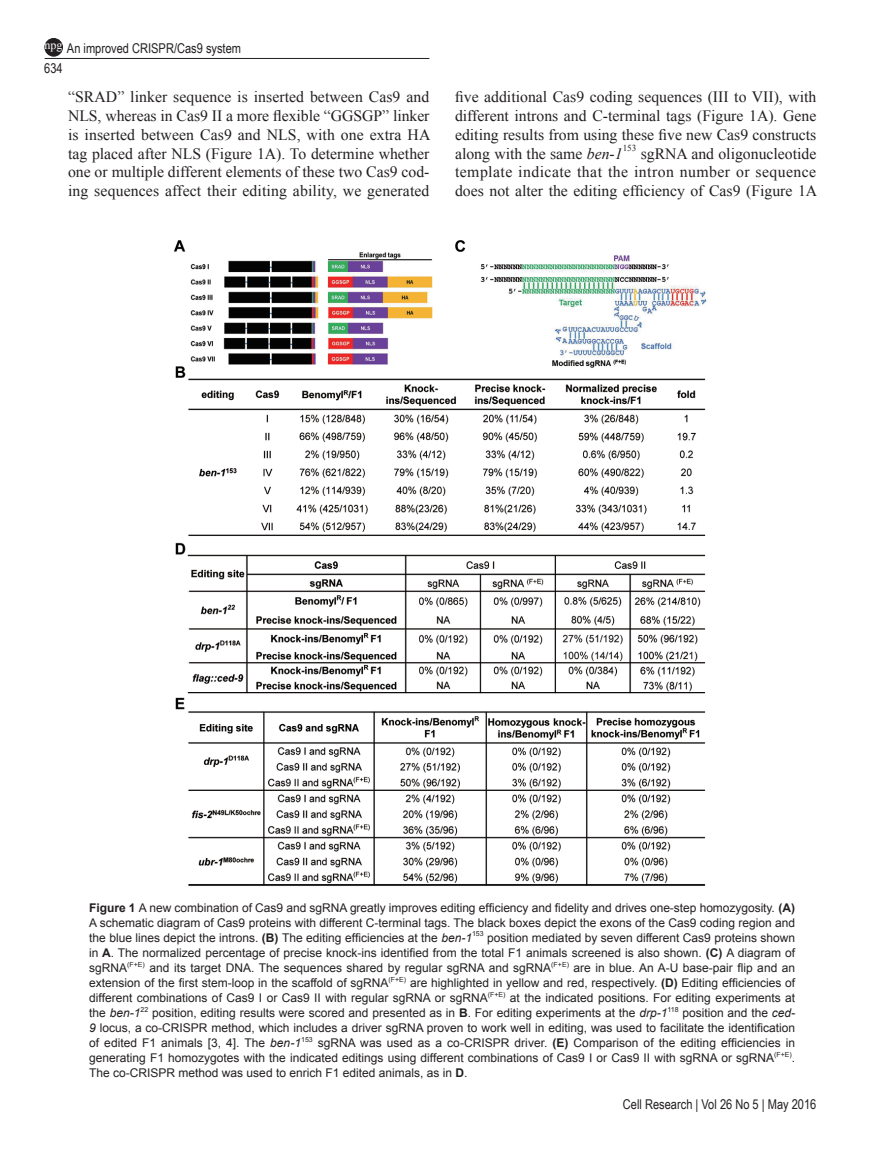
<style>
.page{position:relative;width:893px;height:1170px;background:#fff}
.page>*{position:absolute;margin:0;border:0;box-sizing:border-box;transform-origin:0 0}
.t1{font:15.75px/18.8px "Times New Roman PSMT2";letter-spacing:.01em;color:#231f20;text-align:justify}
.t2{font:15.75px/18.8px "Times New Roman";color:#231f20;text-align:justify}
.t3{font:15.75px/18.8px "Times New Roman PSMT2";letter-spacing:.03em;color:#231f20;text-align:right}
.t4{font:13.5px "Arial Narrow";color:#231f20}
.t5{font:12px/15px "Arial MT2";color:#231f20;text-align:justify}
.t6{font:italic 12px "Arial";color:#231f20}
.t7{font:12px "Arial";color:#231f20}
.t8{font:9.15px "Times New Roman PSMT2";color:#231f20}
.t9{font:7.05px "Arial MT2";color:#231f20}
.t10{font:7.05px "Arial";color:#231f20}
.s1{font-family:"Times New Roman PS Italic MT2"}
.s2{font-family:"Arial";font-weight:700}
.s3{font-family:"Arial";font-style:italic}
.s4{font-family:"Arial"}
.s5{font-family:"Arial MT2";font-style:normal}
</style>
<div class="page">
<hr style="left:45px;top:58px;width:384px;height:1px;background:#231f20">
<div style="left:45px;top:38px;width:17px;height:18px;background:#231f20;border-radius:50%"></div>
<div style="left:45px;top:38px;width:18px;height:18px;border:1px solid #231f20;border-radius:50%"></div>
<img style="left:175px;top:241px;width:533px;height:645px">
<p class="t4" style="left:45px;top:39px;width:198px"><sup>npg</sup> An improved CRISPR/Cas9 system</p>
<p class="t4" style="left:44px;top:58px;width:20px">634</p>
<h1 class="t1" style="left:68px;top:87px;width:363px">“SRAD” linker sequence is inserted between Cas9 and</h1>
<h1 class="t2" style="left:68px;top:106px;width:363px">NLS, whereas in Cas9 II a more flexible “GGSGP” linker</h1>
<h1 class="t1" style="left:68px;top:125px;width:364px">is inserted between Cas9 and NLS, with one extra HA tag placed after NLS (Figure 1A). To determine whether one or multiple different elements of these two Cas9 cod&shy;ing sequences affect their editing ability, we generated</h1>
<h1 class="t2" style="left:455px;top:87px;width:363px">five additional Cas9 coding sequences (III to VII), with different introns and C-terminal tags (Figure 1A). Gene editing results from using these five new Cas9 constructs</h1>
<h1 class="t1" style="left:455px;top:144px;width:169px">along with the same <span class="s1">ben-1</span></h1>
<p class="t8" style="left:623px;top:142px;width:15px">153</p>
<h1 class="t3" style="left:455px;top:144px;width:363px">sgRNA and oligonucleotide<br>template indicate that the intron number or sequence</h1>
<h1 class="t2" style="left:455px;top:181px;width:364px">does not alter the editing efficiency of Cas9 (Figure 1A</h1>
<p class="t5" style="left:89px;top:900px;width:707px"><span class="s2">Figure 1</span> A new combination of Cas9 and sgRNA greatly improves editing efficiency and fidelity and drives one-step homozygosity. <span class="s2">(A)<br></span>A schematic diagram of Cas9 proteins with different C-terminal tags. The black boxes depict the exons of the Cas9 coding region and the blue lines depict the introns. <span class="s2">(B)</span> The editing efficiencies at the <span class="s3">ben-1</span></p>
<p class="t10" style="left:472px;top:929px;width:13px">153</p>
<p class="t5" style="left:89px;top:930px;width:707px;text-align:right">position mediated by seven different Cas9 proteins shown<br><span class="s4">in</span> <span class="s2">A</span>. The normalized percentage of precise knock-ins identified from the total F1 animals screened is also shown. <span class="s2">(C)</span> <span class="s4">A diagram of</span></p>
<p class="t7" style="left:89px;top:960px;width:40px">sgRNA</p>
<p class="t9" style="left:127px;top:959px;width:19px">(F+E)</p>
<p class="t5" style="left:149px;top:960px;width:403px">and its target DNA. The sequences shared by regular sgRNA and sgRNA</p>
<p class="t9" style="left:551px;top:959px;width:19px">(F+E)</p>
<p class="t5" style="left:573px;top:960px;width:223px">are in blue. An A-U base-pair flip and an</p>
<p class="t5" style="left:89px;top:975px;width:301px">extension of the first stem-loop in the scaffold of sgRNA</p>
<p class="t9" style="left:389px;top:974px;width:19px">(F+E)</p>
<p class="t5" style="left:89px;top:975px;width:707px;text-indent:321px">are highlighted in yellow and red, respectively. <span class="s2">(D)</span> Editing efficiencies of different combinations of Cas9 I or Cas9 II with regular sgRNA or sgRNA</p>
<p class="t9" style="left:488px;top:989px;width:19px">(F+E)</p>
<p class="t5" style="left:510px;top:990px;width:287px">at the indicated positions. For editing experiments at</p>
<p class="t6" style="left:89px;top:1005px;width:53px"><span class="s5">the</span> ben-1</p>
<p class="t10" style="left:140px;top:1004px;width:9px">22</p>
<p class="t5" style="left:152px;top:1005px;width:517px">position, editing results were scored and presented as in <span class="s2">B</span>. For editing experiments at the <span class="s3">drp-1</span></p>
<p class="t10" style="left:667px;top:1004px;width:13px">118</p>
<p class="t5" style="left:89px;top:1005px;width:707px;text-indent:593px">position and the <span class="s3">ced-9</span> locus, a co-CRISPR method, which includes a driver sgRNA proven to work well in editing, was used to facilitate the identification of edited F1 animals [3, 4]. The <span class="s3">ben-1</span></p>
<p class="t10" style="left:301px;top:1034px;width:13px">153</p>
<p class="t5" style="left:89px;top:1035px;width:707px;text-indent:229px">sgRNA was used as a co-CRISPR driver. <span class="s2">(E)</span> Comparison of the editing efficiencies in generating F1 homozygotes with the indicated editings using different combinations of Cas9 I or Cas9 II with sgRNA or sgRNA</p>
<p class="t9" style="left:774px;top:1049px;width:19px">(F+E)</p>
<p class="t5" style="left:792px;top:1050px;width:5px">.</p>
<p class="t5" style="left:89px;top:1065px;width:380px">The co-CRISPR method was used to enrich F1 edited animals, as in <span class="s2">D</span>.</p>
<p class="t4" style="left:623px;top:1094px;width:195px">Cell Research | Vol 26 No 5 | May 2016</p>
</div>
